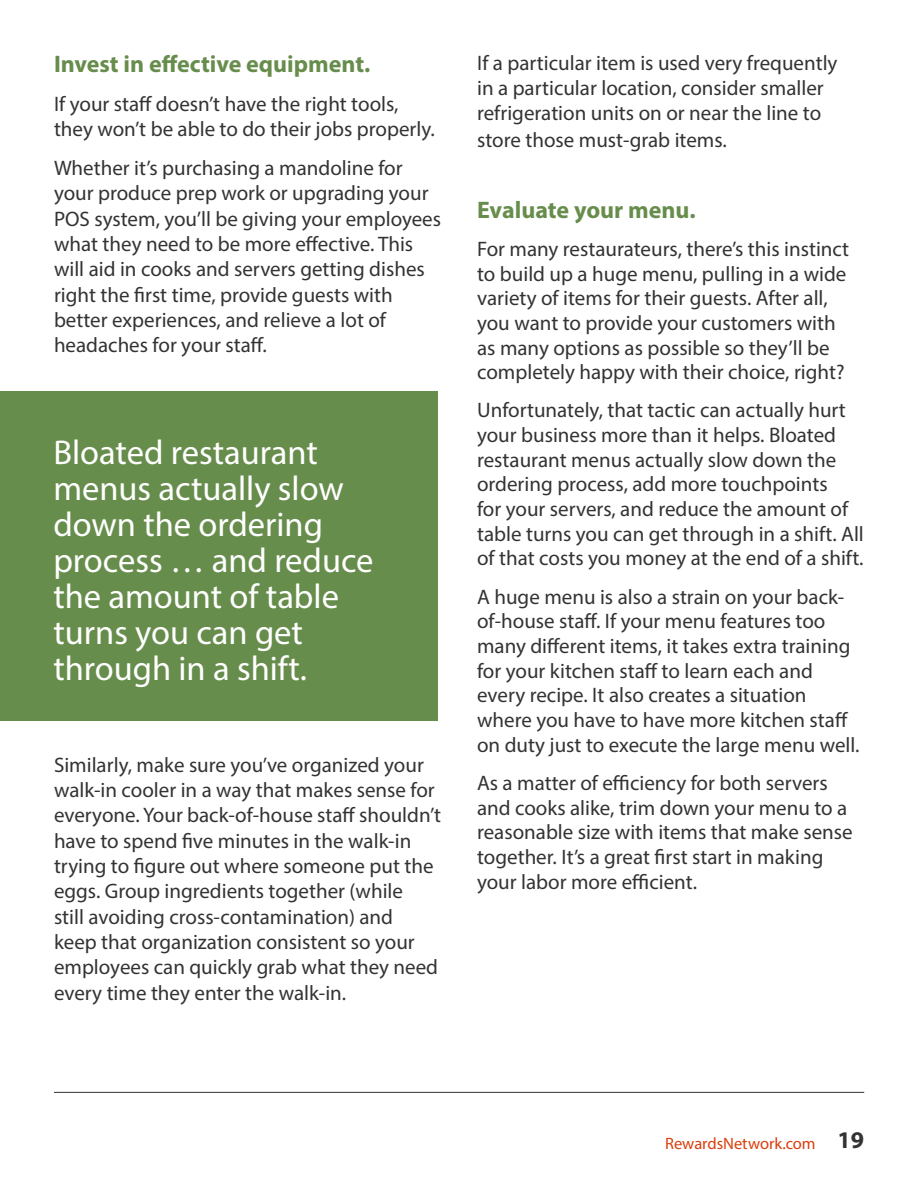
<style>
.page{position:relative;width:918px;height:1188px;background:#fff}
.page>*{position:absolute;margin:0;border:0;box-sizing:border-box;transform-origin:0 0}
.t1{font:34.5px/36px "Myriad Pro";color:#fff}
.t2{font:700 24px "Myriad Pro";color:#678d4c}
.t3{font:21px/25.3px "Myriad Pro";color:#333}
.t4{font:16.5px "Myriad Pro";letter-spacing:-.005em;color:#d93f0c}
.s1{font-weight:700;font-size:24px;color:#333}
</style>
<div class="page">
<hr style="left:54px;top:1092px;width:810px;height:1px;background:#333">
<div style="left:0;top:392px;width:438px;height:329px;background:#678d4c"></div>
<p class="t2" style="left:54px;top:48px;width:318px">Invest in effective equipment.</p>
<p class="t3" style="left:54px;top:91px;width:382px">If your staff doesn’t have the right tools, they won’t be able to do their jobs properly.</p>
<p class="t3" style="left:54px;top:155px;width:389px">Whether it’s purchasing a mandoline for your produce prep work or upgrading your POS system, you’ll be giving your employees what they need to be more effective. This will aid in cooks and servers getting dishes right the first time, provide guests with better experiences, and relieve a lot of headaches for your staff.</p>
<h1 class="t1" style="left:53px;top:434px;width:322px">Bloated restaurant menus actually slow down the ordering process … and reduce the amount of table turns you can get through in a shift.</h1>
<p class="t3" style="left:54px;top:752px;width:389px">Similarly, make sure you’ve organized your walk-in cooler in a way that makes sense for everyone. Your back-of-house staff shouldn’t have to spend five minutes in the walk-in trying to figure out where someone put the eggs. Group ingredients together (while<br>still avoiding cross-contamination) and keep that organization consistent so your employees can quickly grab what they need every time they enter the walk-in.</p>
<p class="t3" style="left:477px;top:49px;width:362px;line-height:26px">If a particular item is used very frequently in a particular location, consider smaller refrigeration units on or near the line to store those must-grab items.</p>
<p class="t2" style="left:477px;top:194px;width:220px">Evaluate your menu.</p>
<p class="t3" style="left:477px;top:236px;width:374px;line-height:24.6px">For many restaurateurs, there’s this instinct to build up a huge menu, pulling in a wide variety of items for their guests. After all, you want to provide your customers with as many options as possible so they’ll be completely happy with their choice, right?</p>
<p class="t3" style="left:477px;top:398px;width:388px;line-height:24.8px">Unfortunately, that tactic can actually hurt your business more than it helps. Bloated restaurant menus actually slow down the ordering process, add more touchpoints<br>for your servers, and reduce the amount of table turns you can get through in a shift. All of that costs you money at the end of a shift.</p>
<p class="t3" style="left:477px;top:584px;width:384px;line-height:24.6px">A huge menu is also a strain on your back&shy;of-house staff. If your menu features too many different items, it takes extra training for your kitchen staff to learn each and every recipe. It also creates a situation where you have to have more kitchen staff on duty just to execute the large menu well.</p>
<p class="t3" style="left:477px;top:770px;width:377px;line-height:24.6px">As a matter of efficiency for both servers and cooks alike, trim down your menu to a reasonable size with items that make sense together. It’s a great first start in making your labor more efficient.</p>
<p class="t4" style="left:665px;top:1133px;width:200px">RewardsNetwork.com <span class="s1">19</span></p>
</div>
